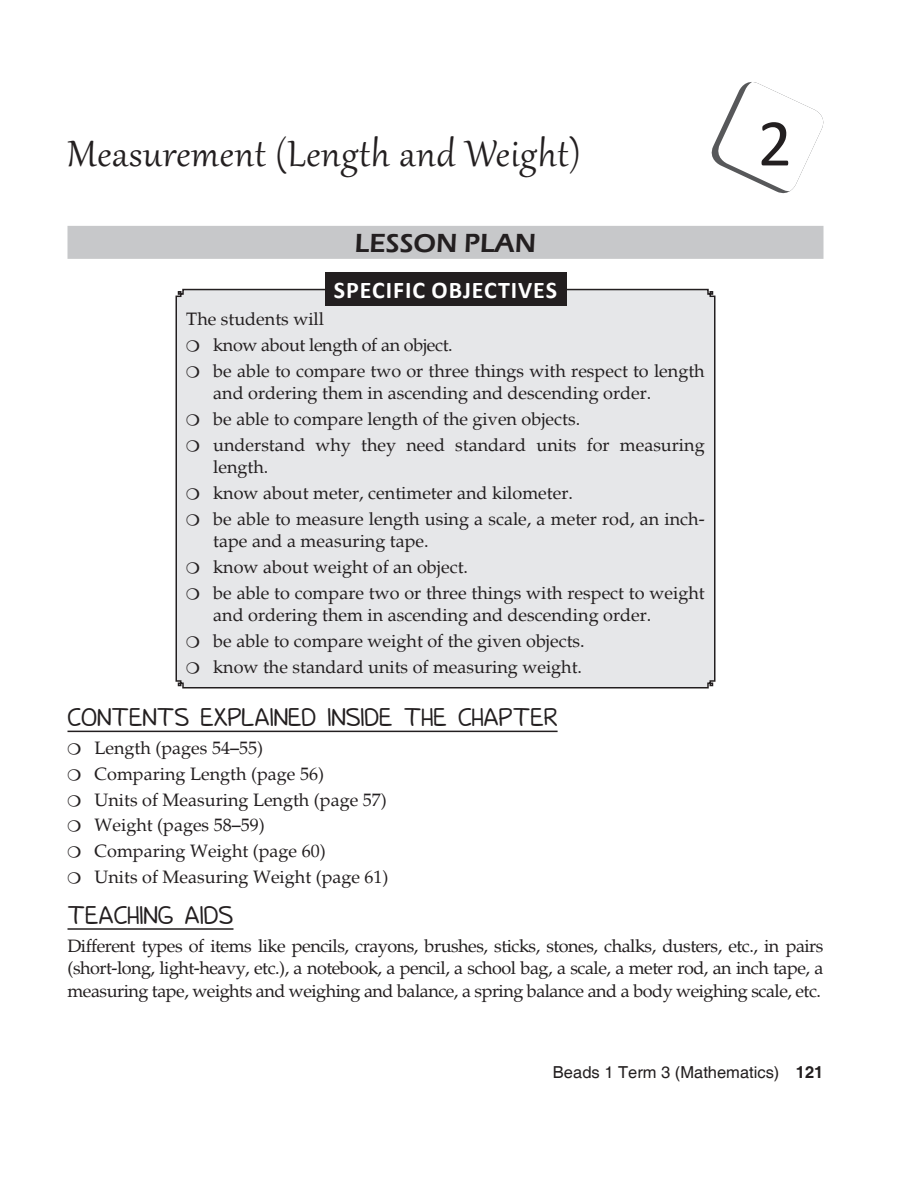
<style>
.page{position:relative;width:918px;height:1188px;background:#fff}
.page>*{position:absolute;margin:0;border:0;box-sizing:border-box;transform-origin:0 0}
.t1{font:67.5px "Calibri";color:#231f20}
.Chap_Hd{font:45px "Gabriola";letter-spacing:.02em;color:#231f20}
.Lesson_plan{font:600 27px "Eras ITC";color:#231f20}
.t2{font:700 24px "Calibri";letter-spacing:.04em;color:#fff}
.Heading_2{font:22.5px "Donald";color:#231f20}
.Body_text{font:18px/25.8px "Palatino";color:#231f20}
.Sub_para{font:18px "Palatino";color:#231f20}
.t3{font:16.5px "Helvetica";color:#231f20}
.s1{font-weight:700}
</style>
<div class="page">
<svg style="left:711px;top:82px;width:113px;height:112px"></svg>
<div style="left:68px;top:226px;width:756px;height:33px;background:#c7c8ca"></div>
<hr style="left:68px;top:731px;width:490px;height:1px;background:#231f20">
<hr style="left:68px;top:928px;width:166px;height:2px;background:#231f20">
<div style="left:175px;top:288px;width:541px;height:401px;background:#e6e7e9"></div>
<div style="left:325px;top:272px;width:241px;height:34px;background:#231f20"></div>
<svg style="left:187px;top:340px;width:12px;height:12px"></svg>
<svg style="left:187px;top:366px;width:12px;height:11px"></svg>
<svg style="left:187px;top:414px;width:12px;height:12px"></svg>
<svg style="left:187px;top:440px;width:12px;height:11px"></svg>
<svg style="left:187px;top:488px;width:12px;height:11px"></svg>
<svg style="left:187px;top:514px;width:12px;height:11px"></svg>
<svg style="left:187px;top:562px;width:12px;height:11px"></svg>
<svg style="left:187px;top:588px;width:12px;height:11px"></svg>
<svg style="left:187px;top:636px;width:12px;height:11px"></svg>
<svg style="left:187px;top:662px;width:12px;height:11px"></svg>
<p class="Chap_Hd" style="left:68px;top:124px;width:515px">Measurement (Length and Weight)</p>
<p class="t1" style="left:758px;top:101px;width:36px">2</p>
<p class="Lesson_plan" style="left:355px;top:228px;width:183px">LESSON PLAN</p>
<p class="t2" style="left:334px;top:274px;width:225px">SPECIFIC OBJECTIVES</p>
<p class="Body_text" style="left:213px;top:307px;width:493px;text-indent:-27px">The students will<br>know about length of an object.<br>be able to compare two or three things with respect to length</p>
<p class="Body_text" style="left:213px;top:381px;width:493px">and ordering them in ascending and descending order.<br>be able to compare length of the given objects.<br>understand why they need standard units for measuring</p>
<p class="Body_text" style="left:213px;top:455px;width:493px">length.<br>know about meter, centimeter and kilometer.<br>be able to measure length using a scale, a meter rod, an inch-</p>
<p class="Body_text" style="left:213px;top:529px;width:493px">tape and a measuring tape.<br>know about weight of an object.<br>be able to compare two or three things with respect to weight</p>
<p class="Body_text" style="left:213px;top:603px;width:440px">and ordering them in ascending and descending order. be able to compare weight of the given objects.<br>know the standard units of measuring weight.</p>
<p class="Heading_2" style="left:68px;top:708px;width:492px">CONTENTS EXPLAINED INSIDE THE CHAPTER</p>
<p class="Sub_para" style="left:95px;top:738px;width:170px">Length (pages 54–55)</p>
<p class="Sub_para" style="left:95px;top:763px;width:231px">Comparing Length (page 56)</p>
<p class="Sub_para" style="left:95px;top:789px;width:294px">Units of Measuring Length (page 57)</p>
<p class="Sub_para" style="left:95px;top:815px;width:172px">Weight (pages 58–59)</p>
<p class="Sub_para" style="left:95px;top:840px;width:233px">Comparing Weight (page 60)</p>
<p class="Sub_para" style="left:95px;top:866px;width:296px">Units of Measuring Weight (page 61)</p>
<p class="Heading_2" style="left:68px;top:906px;width:168px">TEACHING AIDS</p>
<p class="Body_text" style="left:68px;top:935px;width:758px;line-height:22.5px;text-align:justify">Different types of items like pencils, crayons, brushes, sticks, stones, chalks, dusters, etc., in pairs (short-long, light-heavy, etc.), a notebook, a pencil, a school bag, a scale, a meter rod, an inch tape, a measuring tape, weights and weighing and balance, a spring balance and a body weighing scale, etc.</p>
<p class="t3" style="left:553px;top:1063px;width:272px">Beads 1 Term 3 (Mathematics) <span class="s1">121</span></p>
</div>
